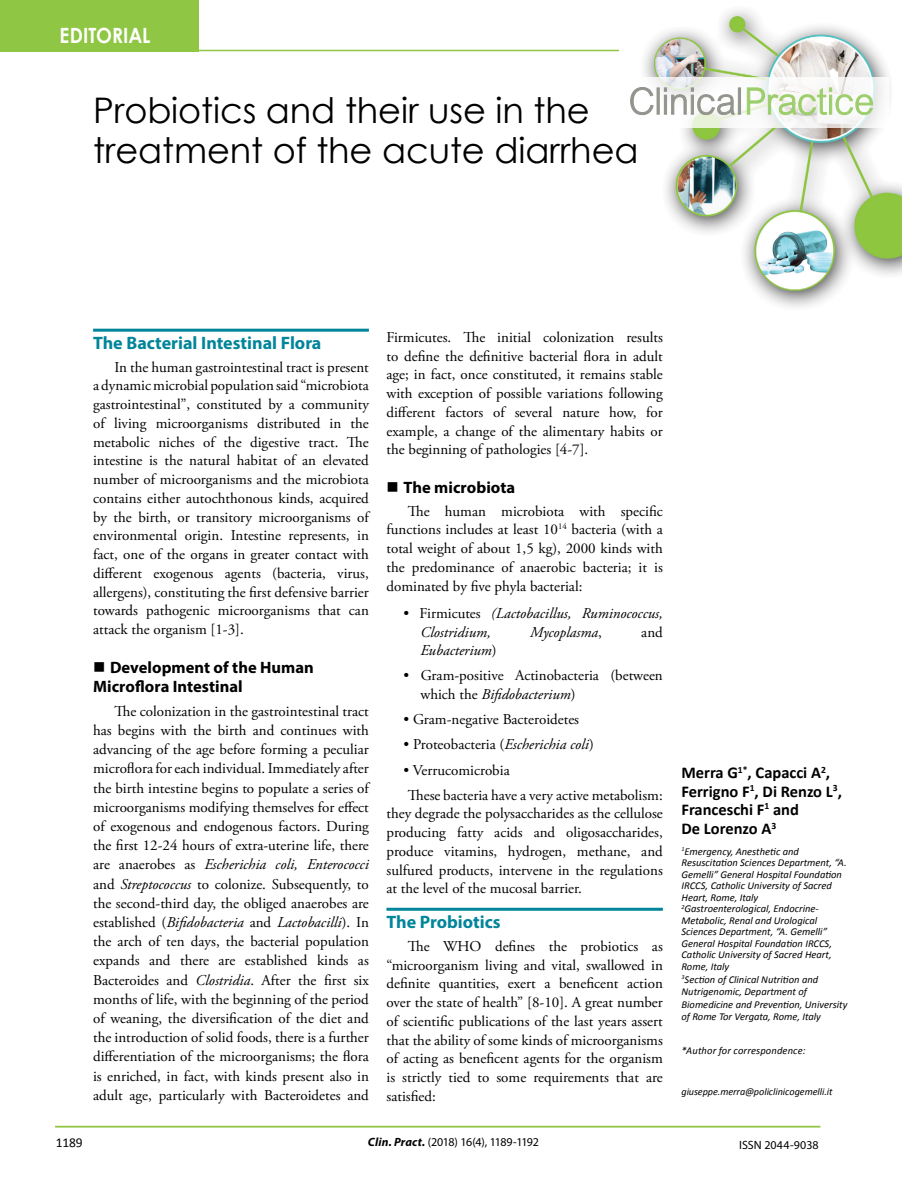
<style>
.page{position:relative;width:918px;height:1188px;background:#fff}
.page>*{position:absolute;margin:0;border:0;box-sizing:border-box;transform-origin:0 0}
.t1{font:35.25px/39.6px "Century Gothic";letter-spacing:-.005em;color:#000}
.t2{font:700 21px "Century Gothic";color:#fff;scale:.9 1}
.t3{font:700 18px "Myriad Pro";color:#00859a}
.t4{font:700 16.5px/18.1px "Calibri";color:#000}
.t5{font:700 16.5px/19.8px "Myriad Pro";color:#000}
.t6{font:15px/18.8px "Adobe Garamond Pro";color:#000;text-align:justify}
.t7{font:italic 15px/18.8px "Adobe Garamond Pro";color:#000}
.t8{font:13.5px "Calibri";color:#000}
.t9{font:12px "Myriad Pro";letter-spacing:-.04em;color:#000}
.t10{font:12px "Myriad Pro";letter-spacing:-.005em;color:#000}
.t11{font:italic 10.5px/11.6px "Calibri";color:#000}
.t12{font:italic 10.2px "Calibri";letter-spacing:-.005em;color:#000}
.s1{font-style:italic}
.s2{font-style:normal}
.s3{font-weight:700;font-style:italic}
</style>
<div class="page">
<hr style="left:1px;top:50px;width:890px;height:1px;background:#8fc644">
<hr style="left:55px;top:1126px;width:765px;height:2px;background:#8fc644">
<img style="left:620px;top:10px;width:281px;height:297px">
<svg style="left:620px;top:77px;width:269px;height:50px"></svg>
<svg style="left:630px;top:87px;width:111px;height:28px"></svg>
<svg style="left:747px;top:87px;width:126px;height:28px"></svg>
<hr style="left:93px;top:329px;width:276px;height:3px;background:#00859a">
<hr style="left:387px;top:908px;width:276px;height:3px;background:#00859a">
<div style="left:0;top:0;width:199px;height:51px;background:#8fc644"></div>
<h2 class="t2" style="left:60px;top:19px;width:103px">EDITORIAL</h2>
<h1 class="t1" style="left:93px;top:90px;width:547px">Probiotics and their use in the treatment of the acute diarrhea</h1>
<p class="t3" style="left:93px;top:331px;width:230px">The Bacterial Intestinal Flora</p>
<p class="t6" style="left:93px;top:358px;width:277px;text-indent:21px">In the human gastrointestinal tract is present a dynamic microbial population said “microbiota gastrointestinal”, constituted by a community of living microorganisms distributed in the metabolic niches of the digestive tract. The intestine is the natural habitat of an elevated number of microorganisms and the microbiota contains either autochthonous kinds, acquired by the birth, or transitory microorganisms of environmental origin. Intestine represents, in fact, one of the organs in greater contact with different exogenous agents (bacteria, virus, allergens), constituting the first defensive barrier towards pathogenic microorganisms that can attack the organism [1-3].</p>
<p class="t5" style="left:93px;top:657px;width:222px;text-indent:17px">Development of the Human<br>Microflora Intestinal</p>
<p class="t6" style="left:93px;top:702px;width:277px;line-height:19.2px;text-indent:21px">The colonization in the gastrointestinal tract has begins with the birth and continues with advancing of the age before forming a peculiar microflora for each individual. Immediately after the birth intestine begins to populate a series of microorganisms modifying themselves for effect of exogenous and endogenous factors. During the first 12-24 hours of extra-uterine life, there are anaerobes as <span class="s1">Escherichia coli, Enterococci </span>and <span class="s1">Streptococcus</span> to colonize. Subsequently, to the second-third day, the obliged anaerobes are established (<span class="s1">Bifidobacteria</span> and <span class="s1">Lactobacilli</span>). In the arch of ten days, the bacterial population expands and there are established kinds as Bacteroides and <span class="s1">Clostridia</span>. After the first six months of life, with the beginning of the period of weaning, the diversification of the diet and the introduction of solid foods, there is a further differentiation of the microorganisms; the flora is enriched, in fact, with kinds present also in adult age, particularly with Bacteroidetes and</p>
<p class="t6" style="left:387px;top:328px;width:278px">Firmicutes. The initial colonization results to define the definitive bacterial flora in adult age; in fact, once constituted, it remains stable with exception of possible variations following different factors of several nature how, for example, a change of the alimentary habits or the beginning of pathologies [4-7].</p>
<p class="t5" style="left:404px;top:477px;width:113px">The microbiota</p>
<p class="t6" style="left:386px;top:502px;width:278px;text-indent:21px">The human microbiota with specific functions includes at least 10<sup>14</sup> bacteria (with a total weight of about 1,5 kg), 2000 kinds with the predominance of anaerobic bacteria; it is dominated by five phyla bacterial:</p>
<p class="t7" style="left:421px;top:604px;width:244px;text-indent:-17px"><span class="s2">• Firmicutes</span> (Lactobacillus, Ruminococcus,<br>Clostridium,</p>
<p class="t7" style="left:530px;top:623px;width:73px">Mycoplasma<span class="s2">,</span></p>
<p class="t6" style="left:641px;top:623px;width:23px">and</p>
<p class="t7" style="left:421px;top:642px;width:78px">Eubacterium<span class="s2">)</span></p>
<p class="t6" style="left:421px;top:667px;width:244px;text-indent:-17px">• Gram-positive Actinobacteria (between which the <span class="s1">Bifidobacterium</span>)</p>
<p class="t6" style="left:404px;top:711px;width:177px">• Gram-negative Bacteroidetes</p>
<p class="t6" style="left:404px;top:736px;width:192px">• Proteobacteria (<span class="s1">Escherichia coli</span>)</p>
<p class="t6" style="left:404px;top:758px;width:261px;line-height:25.2px">• Verrucomicrobia<br>These bacteria have a very active metabolism:</p>
<p class="t6" style="left:386px;top:805px;width:278px">they degrade the polysaccharides as the cellulose producing fatty acids and oligosaccharides, produce vitamins, hydrogen, methane, and sulfured products, intervene in the regulations at the level of the mucosal barrier.</p>
<p class="t3" style="left:387px;top:910px;width:116px">The Probiotics</p>
<p class="t6" style="left:387px;top:937px;width:278px;text-indent:21px">The WHO defines the probiotics as “microorganism living and vital, swallowed in definite quantities, exert a beneficent action over the state of health” [8-10]. A great number of scientific publications of the last years assert that the ability of some kinds of microorganisms of acting as beneficent agents for the organism is strictly tied to some requirements that are satisfied:</p>
<p class="t4" style="left:682px;top:764px;width:162px">Merra G<sup>1*</sup>, Capacci A<sup>2</sup>,<br>Ferrigno F<sup>1</sup>, Di Renzo L<sup>3</sup>,<br>Franceschi F<sup>1</sup> and</p>
<p class="t4" style="left:681px;top:820px;width:96px">De Lorenzo A<sup>3</sup></p>
<p class="t11" style="left:682px;top:845px;width:167px"><sup>1</sup>Emergency, Anesthetic and<br>Resuscitation Sciences Department, “A.<br>Gemelli” General Hospital Foundation<br>IRCCS, Catholic University of Sacred<br>Heart, Rome, Italy<br><sup>2</sup>Gastroenterological, Endocrine-<br>Metabolic, Renal and Urological<br>Sciences Department, “A. Gemelli”<br>General Hospital Foundation IRCCS,<br>Catholic University of Sacred Heart,<br>Rome, Italy</p>
<p class="t11" style="left:682px;top:972px;width:167px;line-height:12.6px"><sup>3</sup>Section of Clinical Nutrition and Nutrigenomic, Department of Biomedicine and Prevention, University of Rome Tor Vergata, Rome, Italy</p>
<p class="t11" style="left:682px;top:1045px;width:126px">*Author for correspondence:</p>
<p class="t12" style="left:682px;top:1084px;width:153px">giuseppe.merra@policlinicogemelli.it</p>
<p class="t9" style="left:368px;top:1134px;width:173px"><span class="s3">Clin. Pract.</span> (2018) 16(4), 1189-1192</p>
<p class="t8" style="left:56px;top:1134px;width:29px">1189</p>
<p class="t10" style="left:739px;top:1138px;width:81px">ISSN 2044-9038</p>
</div>
